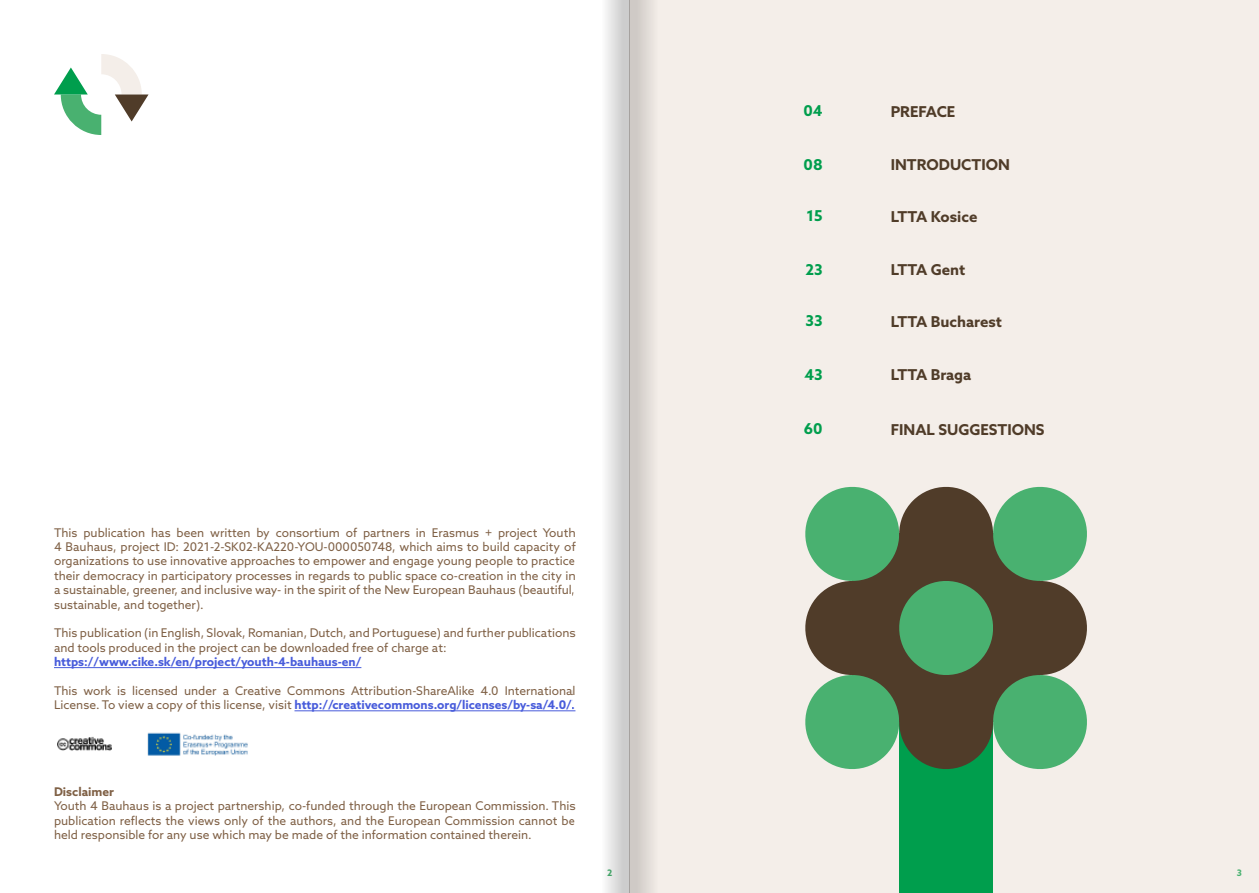
<style>
.page{position:relative;width:1259px;height:893px;background:#fff}
.page>*{position:absolute;margin:0;border:0;box-sizing:border-box;transform-origin:0 0}
.t1{font:700 15px "Azo Sans";color:#503c29}
.t2{font:700 15px "Azo Sans";color:#009e4d}
.t3{font:12px/14.4px "Azo Sans";color:#7f6045;text-align:justify}
.t4{font:700 12px "Azo Sans";color:#485cdb}
.t5{font:700 12px "Azo Sans";color:#7f6045}
.t6{font:700 9px "Azo Sans";color:#49b170}
.s1{font-weight:700;color:#485cdb}
</style>
<div class="page">
<svg style="left:54px;top:54px;width:94px;height:81px"></svg>
<hr style="left:54px;top:667px;width:307px;height:1px;background:#485cdb">
<hr style="left:294px;top:710px;width:281px;height:1px;background:#485cdb">
<img style="left:58px;top:736px;width:54px;height:15px">
<img style="left:148px;top:732px;width:100px;height:24px">
<div style="left:629px;top:0;width:630px;height:893px;background:#f4eee9"></div>
<div style="left:899px;top:628px;width:94px;height:265px;background:#009e4d"></div>
<svg style="left:805px;top:486px;width:282px;height:283px;background:#5e835d"></svg>
<svg style="left:572px;top:0;width:57px;height:893px"></svg>
<div style="left:629px;top:0;width:58px;height:893px;background:linear-gradient(to right,#d1ccc8,#fef8f3)"></div>
<p class="t2" style="left:803px;top:100px;width:21px">04</p>
<p class="t1" style="left:890px;top:102px;width:66px">PREFACE</p>
<p class="t2" style="left:803px;top:154px;width:21px">08</p>
<p class="t2" style="left:806px;top:205px;width:18px">15</p>
<p class="t1" style="left:890px;top:154px;width:121px">INTRODUCTION</p>
<p class="t1" style="left:890px;top:207px;width:88px">LTTA Kosice</p>
<p class="t2" style="left:805px;top:259px;width:19px">23</p>
<p class="t2" style="left:805px;top:310px;width:19px">33</p>
<p class="t1" style="left:890px;top:259px;width:76px">LTTA Gent</p>
<p class="t1" style="left:890px;top:312px;width:113px">LTTA Bucharest</p>
<p class="t2" style="left:804px;top:364px;width:20px">43</p>
<p class="t1" style="left:890px;top:364px;width:82px">LTTA Braga</p>
<p class="t2" style="left:804px;top:418px;width:20px">60</p>
<p class="t1" style="left:890px;top:420px;width:155px">FINAL SUGGESTIONS</p>
<p class="t3" style="left:54px;top:525px;width:523px">This publication has been written by consortium of partners in Erasmus + project Youth 4 Bauhaus, project ID: 2021-2-SK02-KA220-YOU-000050748, which aims to build capacity of organizations to use innovative approaches to empower and engage young people to practice their democracy in participatory processes in regards to public space co-creation in the city in a sustainable, greener, and inclusive way- in the spirit of the New European Bauhaus (beautiful, sustainable, and together).</p>
<p class="t3" style="left:54px;top:626px;width:523px">This publication (in English, Slovak, Romanian, Dutch, and Portuguese) and further publications and tools produced in the project can be downloaded free of charge at:</p>
<p class="t4" style="left:54px;top:654px;width:309px">https://www.cike.sk/en/project/youth-4-bauhaus-en/</p>
<p class="t3" style="left:54px;top:683px;width:523px">This work is licensed under a Creative Commons Attribution-ShareAlike 4.0 International<br>License. To view a copy of this license, visit <span class="s1">http://creativecommons.org/licenses/by-sa/4.0/.</span></p>
<p class="t5" style="left:54px;top:783px;width:61px">Disclaimer</p>
<p class="t3" style="left:54px;top:798px;width:523px">Youth 4 Bauhaus is a project partnership, co-funded through the European Commission. This publication reflects the views only of the authors, and the European Commission cannot be held responsible for any use which may be made of the information contained therein.</p>
<p class="t6" style="left:607px;top:867px;width:7px">2</p>
<p class="t6" style="left:1236px;top:867px;width:7px">3</p>
</div>
